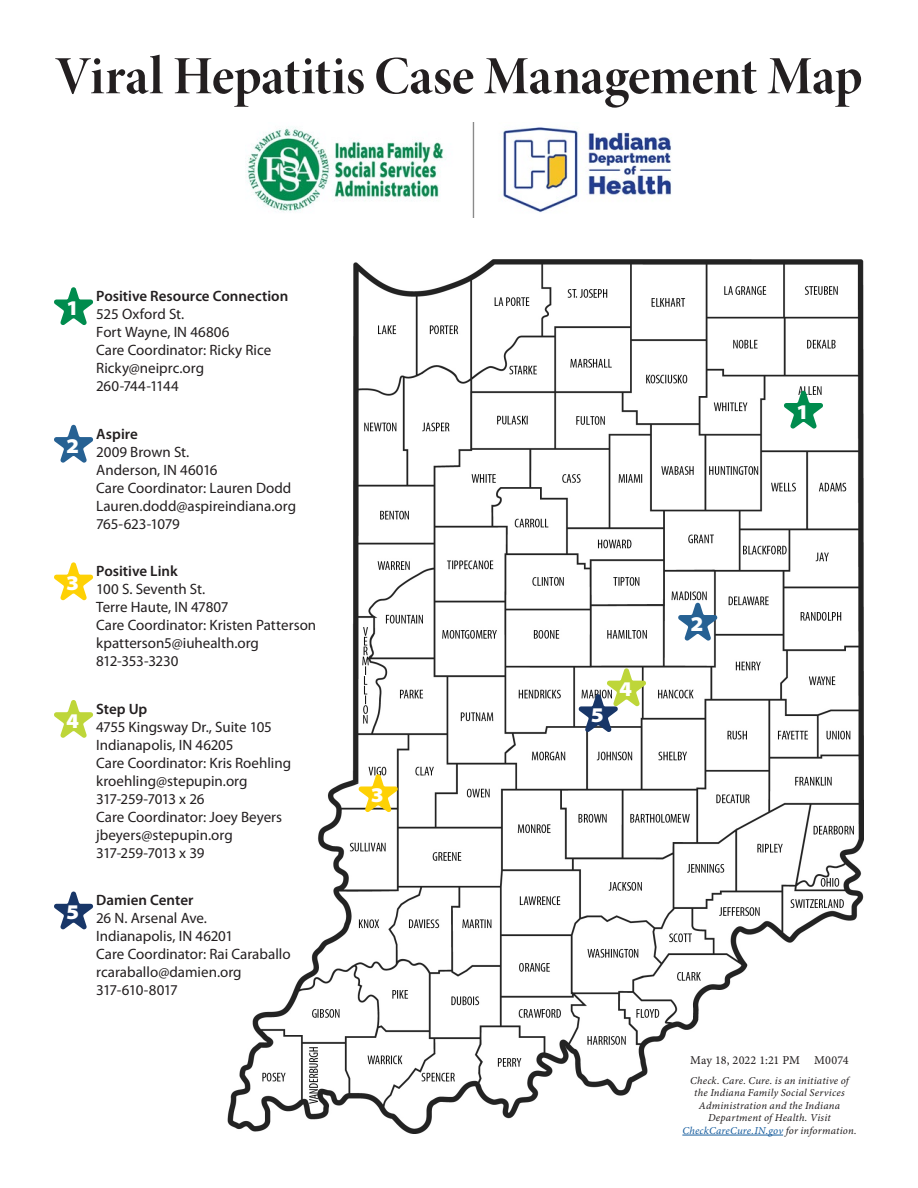
<style>
.page{position:relative;width:918px;height:1188px;background:#fff}
.page>*{position:absolute;margin:0;border:0;box-sizing:border-box;transform-origin:0 0}
.t1{font:54px "Minion Pro Bold Disp";letter-spacing:-.01em;color:#231f20}
.t2{font:900 semi-expanded 21px "Myriad Pro";color:#fff}
.t3{font:15px/18px "Myriad Pro";color:#231f20}
.t4{font:12px "Minion Pro Capt";letter-spacing:.01em;color:#231f20}
.t5{font:10.5px/12.6px "Minion Pro It Capt";letter-spacing:.015em;color:#231f20;text-align:center}
.t6{font:10.5px "Minion Pro It Capt";letter-spacing:.015em;color:#175d9e}
.s1{font-weight:600}
.s2{color:#231f20}
</style>
<div class="page">
<img style="left:72px;top:122px;width:792px;height:1014px">
<img style="left:245px;top:123px;width:428px;height:94px">
<hr style="left:682px;top:1135px;width:101px;height:1px;background:#175d9e">
<svg style="left:54px;top:287px;width:39px;height:38px"></svg>
<svg style="left:54px;top:425px;width:39px;height:38px"></svg>
<svg style="left:54px;top:562px;width:39px;height:39px"></svg>
<svg style="left:54px;top:700px;width:39px;height:38px"></svg>
<svg style="left:54px;top:892px;width:39px;height:38px"></svg>
<svg style="left:578px;top:668px;width:68px;height:64px"></svg>
<svg style="left:358px;top:774px;width:40px;height:38px"></svg>
<svg style="left:678px;top:603px;width:40px;height:38px"></svg>
<svg style="left:784px;top:391px;width:39px;height:38px"></svg>
<p class="t1" style="left:55px;top:44px;width:809px">Viral Hepatitis Case Management Map</p>
<p class="t2" style="left:66px;top:294px;width:14px">1</p>
<p class="t3" style="left:96px;top:287px;width:194px"><span class="s1">Positive Resource Connection<br></span>525 Oxford St.<br>Fort Wayne, IN 46806<br>Care Coordinator: Ricky Rice<br>Ricky@neiprc.org<br>260-744-1144</p>
<p class="t2" style="left:66px;top:431px;width:14px">2</p>
<p class="t3" style="left:96px;top:424px;width:201px"><span class="s1">Aspire<br></span>2009 Brown St.<br>Anderson, IN 46016<br>Care Coordinator: Lauren Dodd<br>Lauren.dodd@aspireindiana.org<br>765-623-1079</p>
<p class="t2" style="left:66px;top:569px;width:14px">3</p>
<p class="t3" style="left:96px;top:562px;width:222px"><span class="s1">Positive Link<br></span>100 S. Seventh St.<br>Terre Haute, IN 47807<br>Care Coordinator: Kristen Patterson kpatterson5@iuhealth.org<br>812-353-3230</p>
<p class="t2" style="left:66px;top:706px;width:14px">4</p>
<p class="t3" style="left:96px;top:700px;width:196px"><span class="s1">Step Up<br></span>4755 Kingsway Dr., Suite 105<br>Indianapolis, IN 46205<br>Care Coordinator: Kris Roehling kroehling@stepupin.org<br>317-259-7013 x 26<br>Care Coordinator: Joey Beyers jbeyers@stepupin.org<br>317-259-7013 x 39</p>
<p class="t2" style="left:66px;top:898px;width:14px">5</p>
<p class="t3" style="left:96px;top:891px;width:196px"><span class="s1">Damien Center<br></span>26 N. Arsenal Ave.<br>Indianapolis, IN 46201<br>Care Coordinator: Rai Caraballo rcaraballo@damien.org<br>317-610-8017</p>
<h2 class="t2" style="left:371px;top:781px;width:14px">3</h2>
<h2 class="t2" style="left:591px;top:701px;width:14px">5</h2>
<h2 class="t2" style="left:619px;top:675px;width:14px">4</h2>
<h2 class="t2" style="left:690px;top:609px;width:14px">2</h2>
<h2 class="t2" style="left:796px;top:397px;width:14px">1</h2>
<p class="t4" style="left:690px;top:1053px;width:160px">May 18, 2022 1:21 PM M0074</p>
<p class="t5" style="left:690px;top:1074px;width:160px">Check. Care. Cure. is an initiative of the Indiana Family Social Services Administration and the Indiana Department of Health. Visit</p>
<p class="t6" style="left:682px;top:1124px;width:176px">CheckCareCure.IN.gov <span class="s2">for information.</span></p>
</div>
